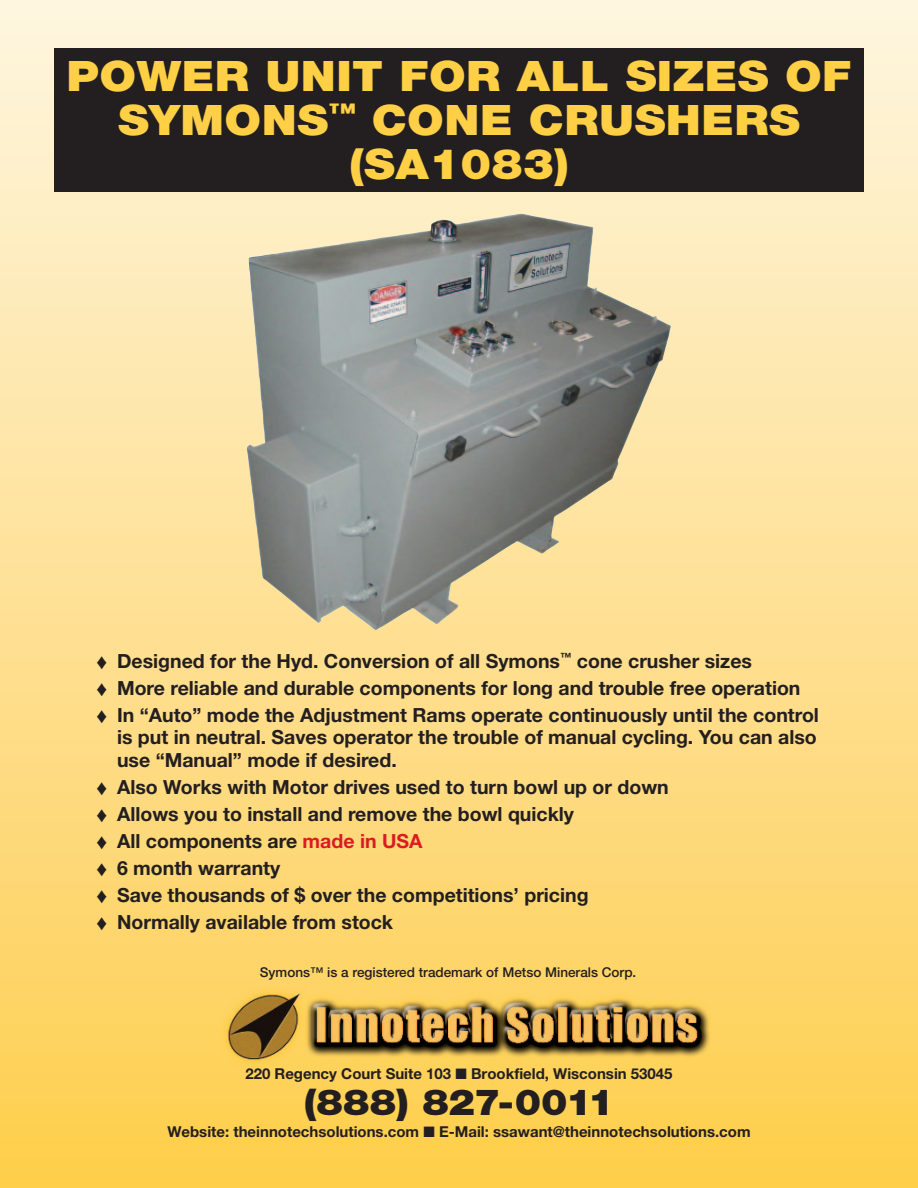
<style>
.page{position:relative;width:918px;height:1188px;background:#fff}
.page>*{position:absolute;margin:0;border:0;box-sizing:border-box;transform-origin:0 0}
.t1{font:900 42px/43.5px "Helvetica Neue LT Std";letter-spacing:.01em;color:#ffcf45;text-align:center;scale:1.1 1}
.t2{font:900 36px "Helvetica Neue LT Std";letter-spacing:-.005em;color:#231f20;scale:1.1 1}
.t3{font:700 19.5px/27px "Helvetica Neue LT Std";color:#231f20}
.t4{font:700 15px "Helvetica Neue LT Std";color:#231f20}
.t5{font:500 13.5px "Helvetica Neue LT Std";color:#231f20}
.s1{color:#db1b23}
</style>
<div class="page">
<div style="left:0;top:0;width:918px;height:1188px;background:linear-gradient(to bottom,#fbf3df,#fece4d)"></div>
<div style="left:54px;top:48px;width:810px;height:144px;background:#231f20"></div>
<img style="left:247px;top:214px;width:365px;height:416px">
<img style="left:212px;top:972px;width:508px;height:109px">
<h1 class="t1" style="left:67px;top:55px;width:715px">POWER UNIT FOR ALL SIZES OF<br>SYMONS<sup>™</sup> CONE CRUSHERS (SA1083)</h1>
<p class="t3" style="left:96px;top:647px;width:724px">♦ Designed for the Hyd. Conversion of all Symons<sup>™</sup> cone crusher sizes<br>♦ More reliable and durable components for long and trouble free operation<br>♦ In “Auto” mode the Adjustment Rams operate continuously until the control</p>
<p class="t3" style="left:117px;top:726px;width:701px;line-height:22.5px">is put in neutral. Saves operator the trouble of manual cycling. You can also use “Manual” mode if desired.</p>
<p class="t3" style="left:96px;top:773px;width:574px">♦ Also Works with Motor drives used to turn bowl up or down ♦ Allows you to install and remove the bowl quickly<br>♦ All components are <span class="s1">made in USA<br></span>♦ 6 month warranty<br>♦ Save thousands of $ over the competitions’ pricing<br>♦ Normally available from stock</p>
<p class="t5" style="left:260px;top:964px;width:378px">Symons™ is a registered trademark of Metso Minerals Corp.</p>
<p class="t4" style="left:245px;top:1064px;width:429px">220 Regency Court Suite 103 ■ Brookfield, Wisconsin 53045</p>
<h2 class="t2" style="left:304px;top:1080px;width:284px">(888) 827-0011</h2>
<p class="t4" style="left:167px;top:1123px;width:585px">Website: theinnotechsolutions.com ■ E-Mail: ssawant@theinnotechsolutions.com</p>
</div>
